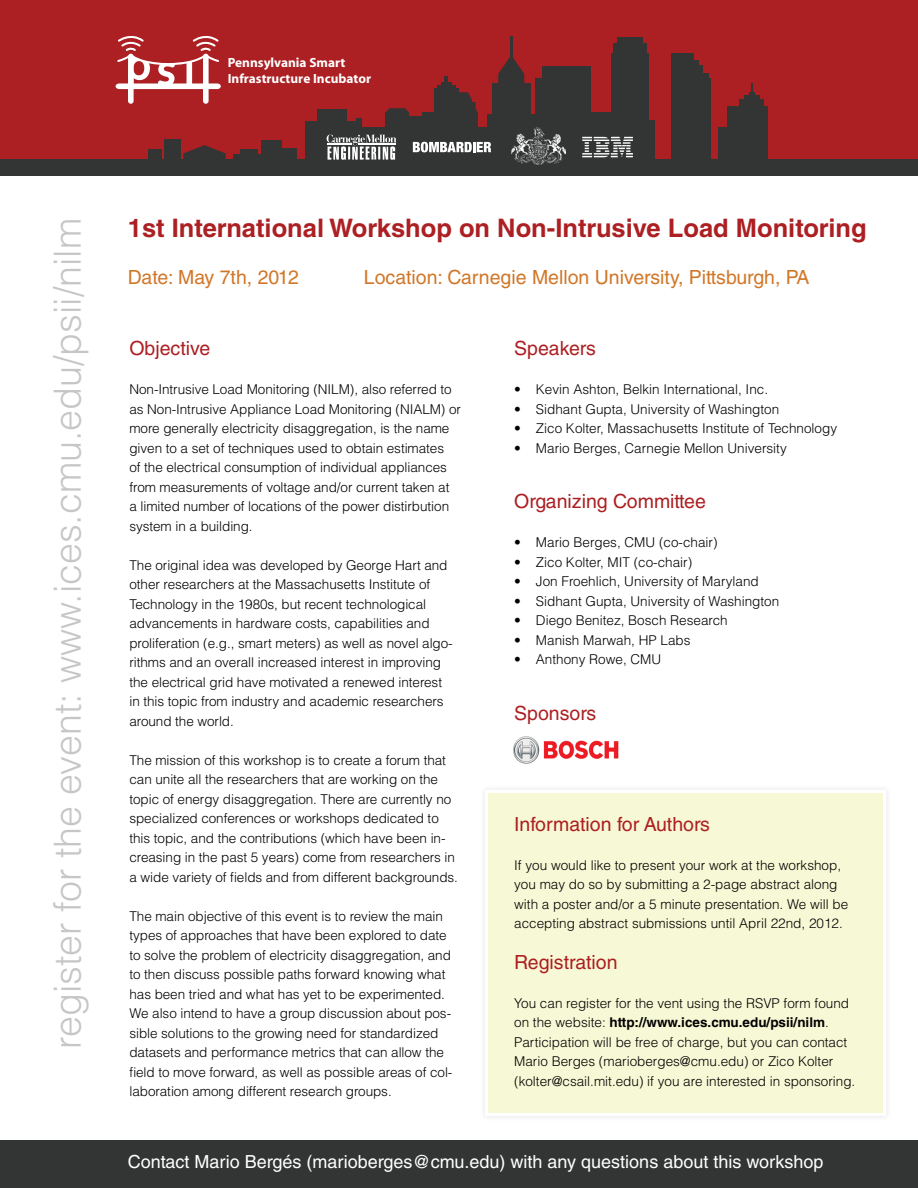
<style>
.page{position:relative;width:918px;height:1188px;background:#fff}
.page>*{position:absolute;margin:0;border:0;box-sizing:border-box;transform-origin:0 0}
.t1{font:300 37.5px "Helvetica LT Std";color:#c6c6c8}
.t2{font:700 25.5px "Helvetica LT Std";color:#ac1f22}
.t3{font:19.5px "Helvetica LT Std";color:#ac1f22}
.t4{font:19.5px "Helvetica LT Std";color:#d17728}
.t5{font:18px "Helvetica LT Std";color:#fff}
.t6{font:300 13.5px/19.5px "Helvetica LT Std";letter-spacing:-.005em;color:#000}
.t7{font:700 13.35px/16px "Myriad";color:#fff}
.s1{font-weight:700}
</style>
<div class="page">
<div style="left:479px;top:784px;width:413px;height:338px;background:#f9f9f9"></div>
<div style="left:485px;top:790px;width:401px;height:326px;background:#f7f8d5;border:3px solid #fff"></div>
<div style="left:0;top:0;width:918px;height:176px;background:#ac1f22"></div>
<div style="left:0;top:159px;width:918px;height:17px;background:#333434"></div>
<div style="left:542px;top:66px;width:49px;height:101px;background:#333434"></div>
<div style="left:535px;top:78px;width:25px;height:89px;background:#333434"></div>
<div style="left:680px;top:60px;width:18px;height:104px;background:#333434"></div>
<div style="left:693px;top:78px;width:18px;height:89px;background:#333434"></div>
<div style="left:727px;top:107px;width:41px;height:60px;background:#333434"></div>
<div style="left:718px;top:128px;width:17px;height:39px;background:#333434"></div>
<div style="left:739px;top:100px;width:25px;height:13px;background:#333434"></div>
<div style="left:744px;top:95px;width:15px;height:5px;background:#333434"></div>
<svg style="left:749px;top:84px;width:5px;height:11px"></svg>
<div style="left:611px;top:53px;width:38px;height:114px;background:#333434"></div>
<div style="left:613px;top:44px;width:33px;height:16px;background:#333434"></div>
<div style="left:617px;top:38px;width:26px;height:9px;background:#333434"></div>
<div style="left:305px;top:121px;width:54px;height:46px;background:#333434"></div>
<div style="left:356px;top:118px;width:5px;height:23px;background:#333434"></div>
<div style="left:318px;top:109px;width:29px;height:19px;background:#333434"></div>
<div style="left:343px;top:128px;width:201px;height:39px;background:#333434"></div>
<div style="left:646px;top:120px;width:9px;height:47px;background:#333434"></div>
<div style="left:588px;top:112px;width:25px;height:55px;background:#333434"></div>
<div style="left:407px;top:116px;width:71px;height:13px;background:#333434"></div>
<div style="left:423px;top:112px;width:55px;height:9px;background:#333434"></div>
<div style="left:434px;top:88px;width:25px;height:27px;background:#333434"></div>
<div style="left:437px;top:85px;width:19px;height:7px;background:#333434"></div>
<hr style="left:441px;top:82px;width:11px;height:4px;background:#333434">
<svg style="left:445px;top:77px;width:3px;height:5px"></svg>
<svg style="left:459px;top:92px;width:19px;height:20px"></svg>
<div style="left:492px;top:84px;width:38px;height:48px;background:#333434"></div>
<div style="left:487px;top:114px;width:48px;height:53px;background:#333434"></div>
<svg style="left:498px;top:55px;width:26px;height:29px"></svg>
<hr style="left:510px;top:36px;width:2px;height:26px;background:#333434">
<div style="left:164px;top:139px;width:16px;height:28px;background:#333434"></div>
<div style="left:148px;top:149px;width:13px;height:18px;background:#333434"></div>
<div style="left:234px;top:154px;width:35px;height:13px;background:#333434"></div>
<div style="left:240px;top:149px;width:18px;height:9px;background:#333434"></div>
<div style="left:261px;top:140px;width:21px;height:27px;background:#333434"></div>
<div style="left:276px;top:148px;width:21px;height:19px;background:#333434"></div>
<svg style="left:183px;top:145px;width:43px;height:14px"></svg>
<div style="left:672px;top:53px;width:22px;height:114px;background:#333434"></div>
<div style="left:683px;top:65px;width:20px;height:102px;background:#333434"></div>
<div style="left:697px;top:73px;width:11px;height:90px;background:#333434"></div>
<div style="left:386px;top:112px;width:23px;height:17px;background:#333434"></div>
<svg style="left:386px;top:108px;width:23px;height:4px"></svg>
<div style="left:0;top:1140px;width:918px;height:48px;background:#333434"></div>
<svg style="left:116px;top:36px;width:105px;height:68px"></svg>
<img style="left:582px;top:137px;width:51px;height:15px">
<svg style="left:327px;top:134px;width:164px;height:26px"></svg>
<img style="left:511px;top:128px;width:54px;height:37px">
<img style="left:513px;top:736px;width:106px;height:28px">
<p class="t7" style="left:228px;top:55px;width:145px">Pennsylvania Smart<br>Infrastructure Incubator</p>
<p class="t1" style="left:44px;top:1049px;width:832px;rotate:-90deg">register for the event: www.ices.cmu.edu/psii/nilm</p>
<p class="t2" style="left:128px;top:212px;width:740px">1st International Workshop on Non-Intrusive Load Monitoring</p>
<p class="t4" style="left:128px;top:266px;width:172px">Date: May 7th, 2012</p>
<p class="t4" style="left:364px;top:266px;width:447px">Location: Carnegie Mellon University, Pittsburgh, PA</p>
<p class="t3" style="left:129px;top:337px;width:82px">Objective</p>
<p class="t6" style="left:129px;top:380px;width:333px">Non-Intrusive Load Monitoring (NILM), also referred to as Non-Intrusive Appliance Load Monitoring (NIALM) or more generally electricity disaggregation, is the name given to a set of techniques used to obtain estimates<br>of the electrical consumption of individual appliances from measurements of voltage and/or current taken at<br>a limited number of locations of the power distirbution system in a building.</p>
<p class="t6" style="left:129px;top:555px;width:325px">The original idea was developed by George Hart and other researchers at the Massachusetts Institute of Technology in the 1980s, but recent technological advancements in hardware costs, capabilities and proliferation (e.g., smart meters) as well as novel algo&shy;rithms and an overall increased interest in improving the electrical grid have motivated a renewed interest in this topic from industry and academic researchers around the world.</p>
<p class="t6" style="left:129px;top:750px;width:330px">The mission of this workshop is to create a forum that can unite all the researchers that are working on the topic of energy disaggregation. There are currently no specialized conferences or workshops dedicated to this topic, and the contributions (which have been in&shy;creasing in the past 5 years) come from researchers in a wide variety of fields and from different backgrounds.</p>
<p class="t6" style="left:129px;top:906px;width:324px">The main objective of this event is to review the main types of approaches that have been explored to date to solve the problem of electricity disaggregation, and to then discuss possible paths forward knowing what has been tried and what has yet to be experimented.<br>We also intend to have a group discussion about pos&shy;sible solutions to the growing need for standardized datasets and performance metrics that can allow the field to move forward, as well as possible areas of col&shy;laboration among different research groups.</p>
<p class="t3" style="left:514px;top:337px;width:83px">Speakers</p>
<p class="t6" style="left:514px;top:380px;width:255px">• Kevin Ashton, Belkin International, Inc.</p>
<p class="t6" style="left:514px;top:399px;width:267px">• Sidhant Gupta, University of Washington</p>
<p class="t6" style="left:514px;top:419px;width:324px">• Zico Kolter, Massachusetts Institute of Technology</p>
<p class="t6" style="left:514px;top:438px;width:274px">• Mario Berges, Carnegie Mellon University</p>
<p class="t3" style="left:514px;top:490px;width:193px">Organizing Committee</p>
<p class="t6" style="left:514px;top:533px;width:205px">• Mario Berges, CMU (co-chair)</p>
<p class="t6" style="left:514px;top:552px;width:180px">• Zico Kolter, MIT (co-chair)</p>
<p class="t6" style="left:514px;top:572px;width:246px">• Jon Froehlich, University of Maryland</p>
<p class="t6" style="left:514px;top:591px;width:267px">• Sidhant Gupta, University of Washington</p>
<p class="t6" style="left:514px;top:611px;width:215px">• Diego Benitez, Bosch Research</p>
<p class="t6" style="left:514px;top:630px;width:178px">• Manish Marwah, HP Labs</p>
<p class="t6" style="left:514px;top:650px;width:149px">• Anthony Rowe, CMU</p>
<p class="t3" style="left:514px;top:702px;width:83px">Sponsors</p>
<p class="t3" style="left:514px;top:813px;width:197px">Information for Authors</p>
<p class="t6" style="left:514px;top:855px;width:336px">If you would like to present your work at the workshop, you may do so by submitting a 2-page abstract along with a poster and/or a 5 minute presentation. We will be accepting abstract submissions until April 22nd, 2012.</p>
<p class="t3" style="left:514px;top:951px;width:105px">Registration</p>
<p class="t6" style="left:514px;top:993px;width:343px">You can register for the vent using the RSVP form found on the website: <span class="s1">http://www.ices.cmu.edu/psii/nilm</span>.<br>Participation will be free of charge, but you can contact Mario Berges (marioberges@cmu.edu) or Zico Kolter (kolter@csail.mit.edu) if you are interested in sponsoring.</p>
<p class="t5" style="left:128px;top:1151px;width:697px">Contact Mario Bergés (marioberges@cmu.edu) with any questions about this workshop</p>
</div>
